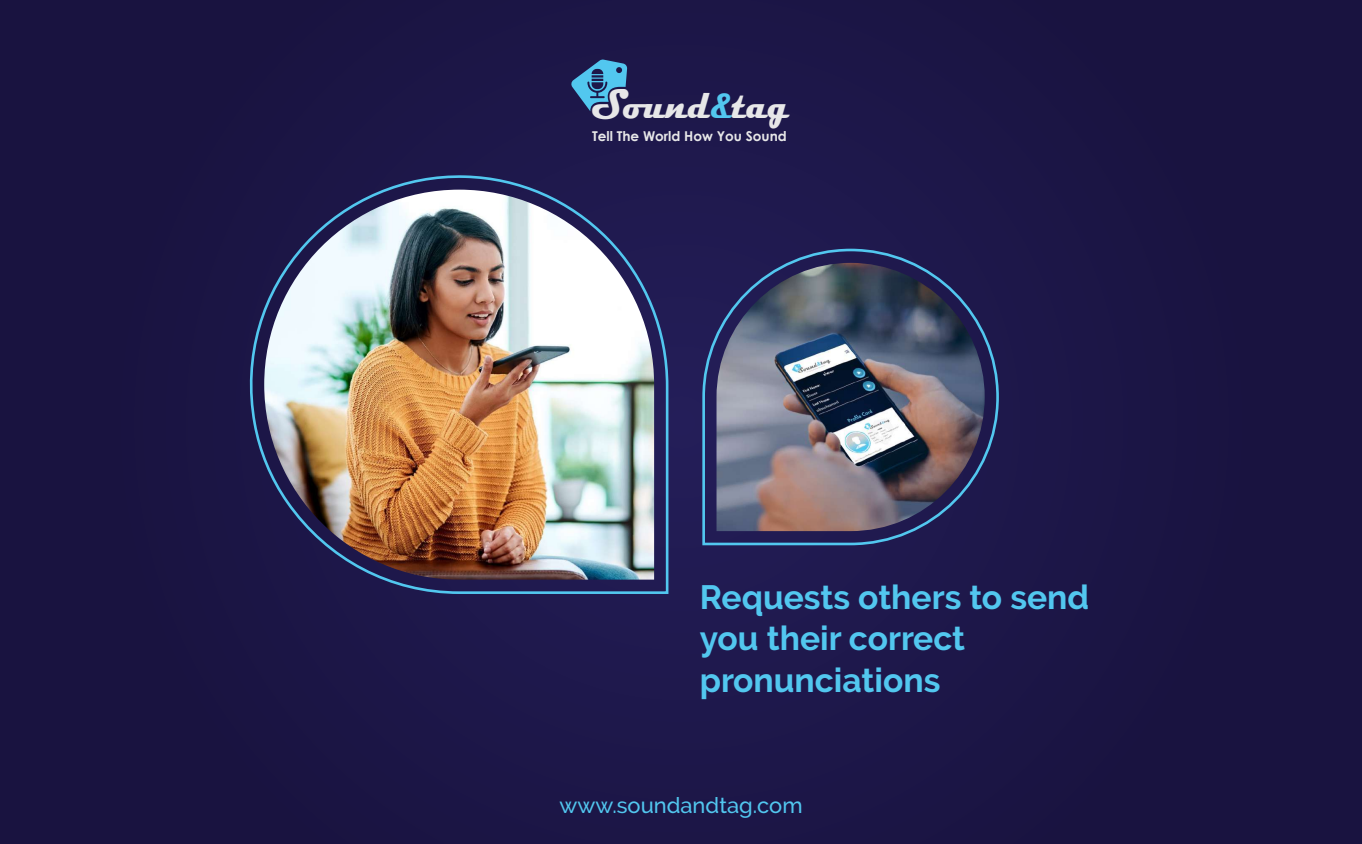
<style>
.page{position:relative;width:1362px;height:844px;background:#1b1543}
.page>*{position:absolute;margin:0;border:0;box-sizing:border-box;transform-origin:0 0}
.t1{font:700 42.18px "Magneto";letter-spacing:-.005em;color:#e7e7e8;scale:.81 1}
.t2{font:700 33.6px/41.6px "Raleway";color:#52c7ef}
.t3{font:500 21.88px "Raleway";color:#52c7ef}
.t4{font:700 13.56px "Century Gothic";color:#e7e7e8}
.s1{font-size:35.26px;color:#52c7ef}
</style>
<div class="page">
<img style="left:249px;top:172px;width:421px;height:423px">
<svg style="left:701px;top:250px;width:298px;height:296px"></svg>
<img style="left:716px;top:263px;width:268px;height:268px">
<svg style="left:571px;top:59px;width:56px;height:52px"></svg>
<p class="t1" style="left:591px;top:80px;width:246px">Sound<span class="s1">&amp;</span>tag</p>
<p class="t4" style="left:592px;top:126px;width:196px">Tell The World How You Sound</p>
<p class="t2" style="left:699px;top:576px;width:391px">Requests others to send you their correct pronunciations</p>
<p class="t3" style="left:559px;top:792px;width:245px">www.soundandtag.com</p>
</div>
